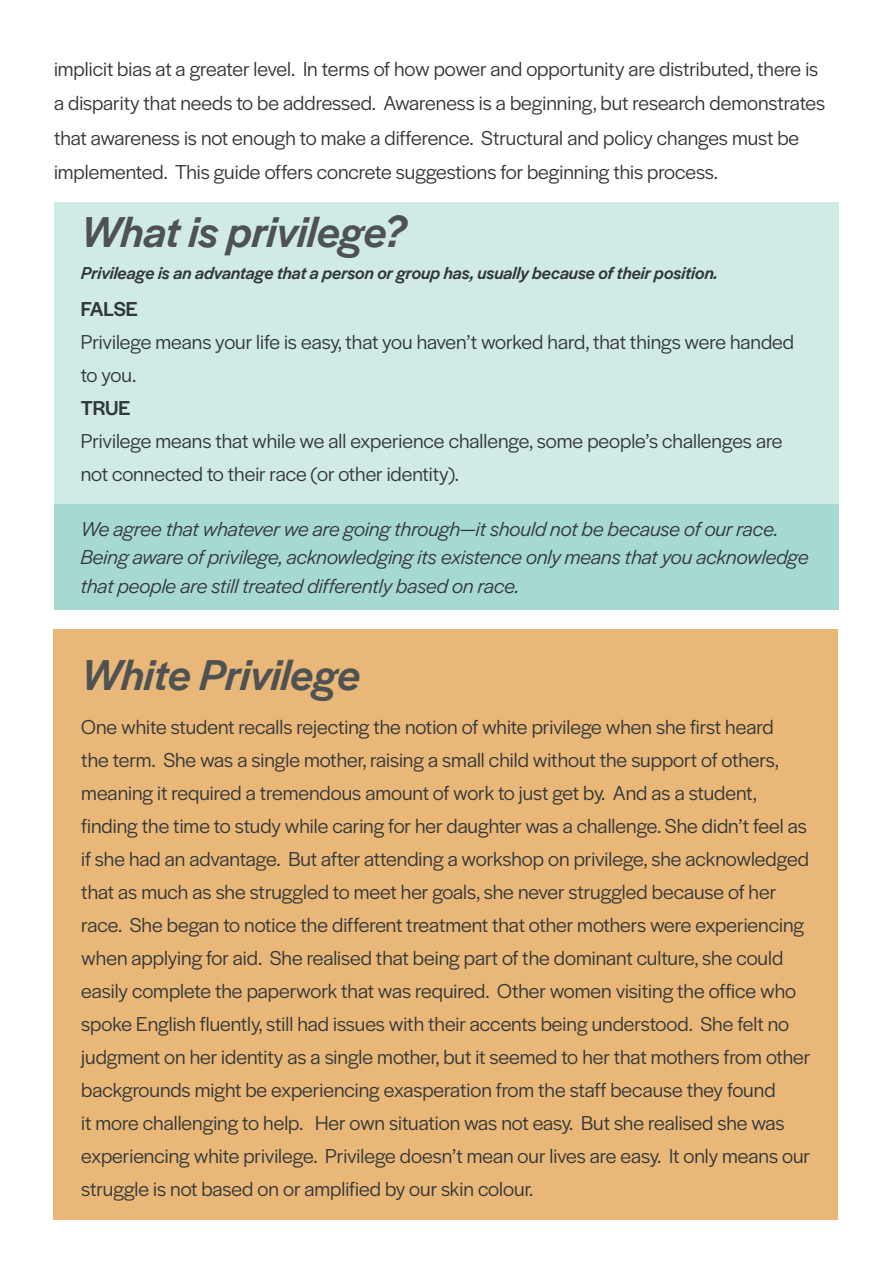
<style>
.page{position:relative;width:893px;height:1263px;background:#fff}
.page>*{position:absolute;margin:0;border:0;box-sizing:border-box;transform-origin:0 0}
.t1{font:italic 500 45px "Halyard Display";color:#4e5252}
.t2{font:21px/33px "Halyard Display";color:#333738}
.t3{font:italic 21px/28.5px "Halyard Display";color:#333738}
.t4{font:500 21px "Halyard Display";color:#333738}
.t5{font:italic 500 18px "Halyard Display";color:#333738}
</style>
<div class="page">
<div style="left:54px;top:202px;width:785px;height:302px;background:#d0ebe6"></div>
<div style="left:54px;top:504px;width:785px;height:105px;background:#a6d9d1"></div>
<div style="left:53px;top:629px;width:785px;height:591px;background:#e9b778"></div>
<p class="t2" style="left:54px;top:50px;width:773px;line-height:34.5px">implicit bias at a greater level. In terms of how power and opportunity are distributed, there is a disparity that needs to be addressed. Awareness is a beginning, but research demonstrates that awareness is not enough to make a difference. Structural and policy changes must be implemented. This guide offers concrete suggestions for beginning this process.</p>
<p class="t1" style="left:81px;top:201px;width:327px">What is privilege?</p>
<p class="t5" style="left:81px;top:260px;width:638px">Privileage is an advantage that a person or group has, usually because of their position.</p>
<p class="t4" style="left:81px;top:294px;width:59px">FALSE</p>
<p class="t2" style="left:81px;top:325px;width:715px">Privilege means your life is easy, that you haven’t worked hard, that things were handed to you.</p>
<p class="t4" style="left:81px;top:393px;width:51px">TRUE</p>
<p class="t2" style="left:81px;top:424px;width:703px">Privilege means that while we all experience challenge, some people’s challenges are not connected to their race (or other identity).</p>
<p class="t3" style="left:81px;top:513px;width:729px">We agree that whatever we are going through—it should not be because of our race.<br>Being aware of privilege, acknowledging its existence only means that you acknowledge that people are still treated differently based on race.</p>
<p class="t1" style="left:81px;top:643px;width:280px">White Privilege</p>
<p class="t2" style="left:81px;top:709px;width:731px">One white student recalls rejecting the notion of white privilege when she first heard<br>the term. She was a single mother, raising a small child without the support of others, meaning it required a tremendous amount of work to just get by. And as a student, finding the time to study while caring for her daughter was a challenge. She didn’t feel as if she had an advantage. But after attending a workshop on privilege, she acknowledged that as much as she struggled to meet her goals, she never struggled because of her race. She began to notice the different treatment that other mothers were experiencing when applying for aid. She realised that being part of the dominant culture, she could easily complete the paperwork that was required. Other women visiting the office who spoke English fluently, still had issues with their accents being understood. She felt no judgment on her identity as a single mother, but it seemed to her that mothers from other backgrounds might be experiencing exasperation from the staff because they found<br>it more challenging to help. Her own situation was not easy. But she realised she was experiencing white privilege. Privilege doesn’t mean our lives are easy. It only means our struggle is not based on or amplified by our skin colour.</p>
</div>
